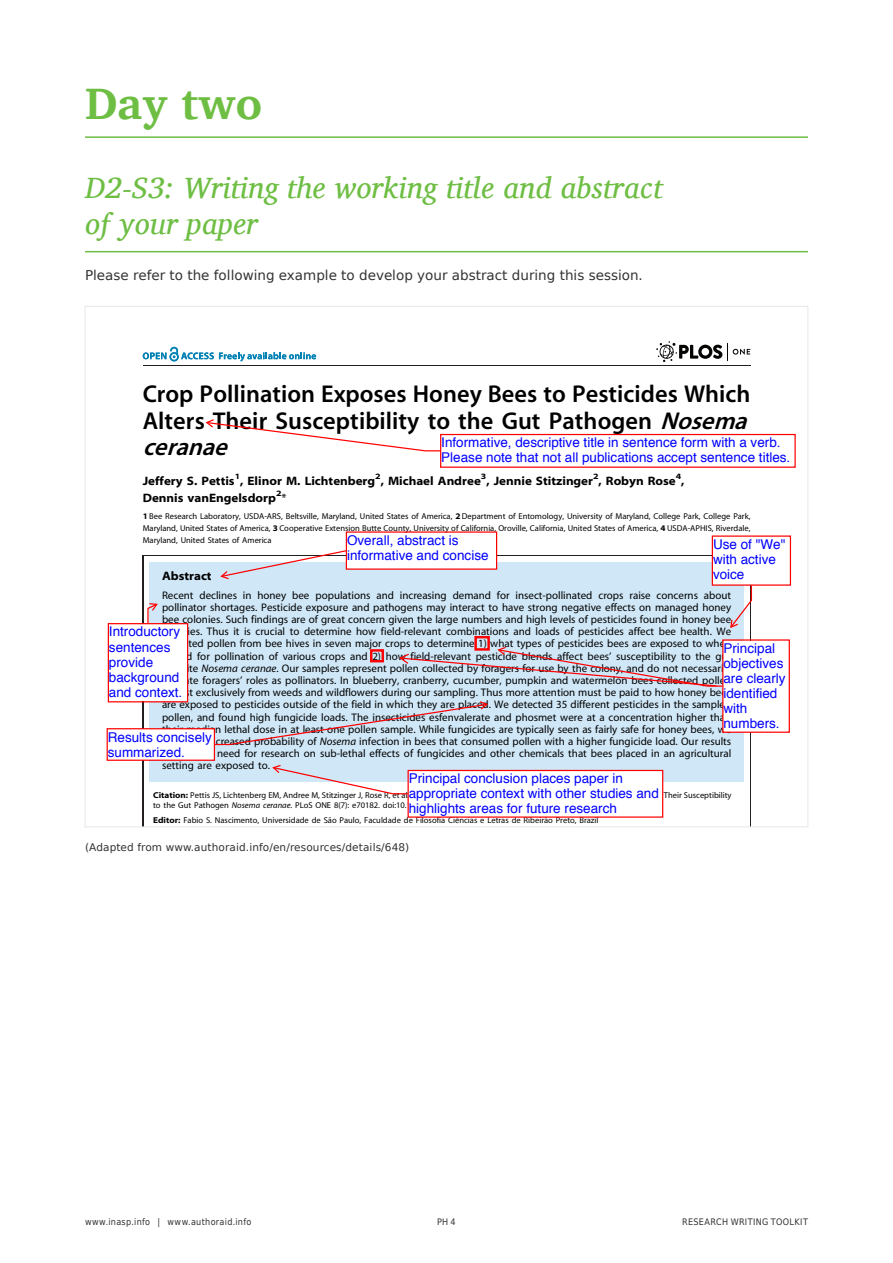
<style>
.page{position:relative;width:893px;height:1263px;background:#fff}
.page>*{position:absolute;margin:0;border:0;box-sizing:border-box;transform-origin:0 0}
._0__HEADING{font:700 45px "Charis SIL";color:#6ebe44}
._1__HEADING{font:italic 30px/36px "Charis SIL";letter-spacing:.01em;color:#6ebe44}
.t1{font:24.45px/26.8px "Adv P40319 B";color:#000}
.t2{font:13.5px/15px "Helvetica";color:#00f}
.COPY{font:13.5px "DejaVu Sans";color:#323332}
.t3{font:12.15px/17.1px "Adv P41461 E";color:#000}
.t4{font:10.95px/12.1px "Adv P403 A40";color:#000;text-align:justify}
.BOX_SOURCE{font:10.5px "DejaVu Sans";letter-spacing:.01em;color:#323332}
.t5{font:9px "DejaVu Sans Condensed";letter-spacing:.035em;color:#323332}
.t6{font:8.55px/12.1px "Adv P403 A40";color:#000;text-align:justify}
.s1{font-style:italic}
.s2{font-family:"Adv P403 A40"}
.s3{font-family:"Adv P41461 E"}
.s4{font-family:"Adv P4041 BD"}
</style>
<div class="page">
<hr style="left:85px;top:136px;width:723px;height:2px;background:#6ebe44">
<hr style="left:85px;top:251px;width:723px;height:1px;background:#6ebe44">
<hr style="left:143px;top:555px;width:608px;height:2px;background:#231f20">
<hr style="left:143px;top:555px;width:1px;height:272px;background:#231f20">
<hr style="left:749px;top:555px;width:2px;height:272px;background:#231f20">
<div style="left:149px;top:562px;width:595px;height:227px;background:#cfe7f7"></div>
<div style="left:149px;top:782px;width:595px;height:7px;background:#fff"></div>
<hr style="left:143px;top:365px;width:608px;height:1px;background:#231f20">
<svg style="left:143px;top:347px;width:173px;height:14px"></svg>
<svg style="left:656px;top:341px;width:94px;height:21px"></svg>
<svg style="left:206px;top:419px;width:235px;height:33px"></svg>
<div style="left:440px;top:434px;width:356px;height:34px;border:1px solid #f00"></div>
<div style="left:723px;top:641px;width:66px;height:90px;background:#fff"></div>
<div style="left:722px;top:639px;width:68px;height:94px;border:1px solid #f00"></div>
<svg style="left:147px;top:603px;width:11px;height:20px"></svg>
<div style="left:109px;top:624px;width:78px;height:77px;background:#fff"></div>
<div style="left:108px;top:623px;width:80px;height:79px;border:1px solid #f00"></div>
<div style="left:474px;top:636px;width:16px;height:15px;border:2px solid #f00"></div>
<div style="left:370px;top:649px;width:14px;height:13px;border:2px solid #f00"></div>
<svg style="left:730px;top:586px;width:22px;height:42px"></svg>
<div style="left:713px;top:537px;width:77px;height:47px;background:#fff"></div>
<div style="left:712px;top:535px;width:79px;height:51px;border:1px solid #f00"></div>
<svg style="left:272px;top:765px;width:137px;height:30px"></svg>
<div style="left:409px;top:771px;width:253px;height:45px;background:#fff"></div>
<div style="left:408px;top:770px;width:255px;height:48px;border:1px solid #f00"></div>
<svg style="left:399px;top:646px;width:324px;height:41px"></svg>
<svg style="left:215px;top:701px;width:273px;height:45px"></svg>
<div style="left:108px;top:729px;width:106px;height:31px;background:#fff"></div>
<div style="left:107px;top:728px;width:108px;height:33px;border:1px solid #f00"></div>
<svg style="left:220px;top:549px;width:126px;height:31px"></svg>
<div style="left:347px;top:533px;width:149px;height:35px;background:#fff"></div>
<p class="_0__HEADING" style="left:85px;top:78px;width:179px">Day two</p>
<p class="_1__HEADING" style="left:85px;top:170px;width:579px">D2-S3: Writing the working title and abstract of your paper</p>
<p class="COPY" style="left:85px;top:263px;width:559px">Please refer to the following example to develop your abstract during this session.</p>
<p class="t1" style="left:143px;top:382px;width:612px">Crop Pollination Exposes Honey Bees to Pesticides Which<br>Alters Their Susceptibility to the Gut Pathogen <span class="s1">Nosema ceranae</span></p>
<p class="t3" style="left:143px;top:473px;width:543px">Jeffery S. Pettis<sup>1</sup>, Elinor M. Lichtenberg<sup>2</sup>, Michael Andree<sup>3</sup>, Jennie Stitzinger<sup>2</sup>, Robyn Rose<sup>4</sup>,<br>Dennis vanEngelsdorp<sup>2</sup><span class="s2">*</span></p>
<p class="t6" style="left:143px;top:511px;width:609px"><span class="s3">1</span> Bee Research Laboratory, USDA-ARS, Beltsville, Maryland, United States of America, <span class="s3">2</span> Department of Entomology, University of Maryland, College Park, College Park, Maryland, United States of America, <span class="s3">3</span> Cooperative Extension Butte County, University of California, Oroville, California, United States of America, <span class="s3">4</span> USDA-APHIS, Riverdale, Maryland, United States of America</p>
<p class="t3" style="left:162px;top:569px;width:51px">Abstract</p>
<p class="t4" style="left:162px;top:590px;width:571px">Recent declines in honey bee populations and increasing demand for insect-pollinated crops raise concerns about pollinator shortages. Pesticide exposure and pathogens may interact to have strong negative effects on managed honey bee colonies. Such findings are of great concern given the large numbers and high levels of pesticides found in honey bee colonies. Thus it is crucial to determine how field-relevant combinations and loads of pesticides affect bee health. We collected pollen from bee hives in seven major crops to determine 1) what types of pesticides bees are exposed to when rented for pollination of various crops and 2) how field-relevant pesticide blends affect bees’ susceptibility to the gut parasite <span class="s4">Nosema ceranae</span>. Our samples represent pollen collected by foragers for use by the colony, and do not necessarily indicate foragers’ roles as pollinators. In blueberry, cranberry, cucumber, pumpkin and watermelon bees collected pollen almost exclusively from weeds and wildflowers during our sampling. Thus more attention must be paid to how honey bees are exposed to pesticides outside of the field in which they are placed. We detected 35 different pesticides in the sampled pollen, and found high fungicide loads. The insecticides esfenvalerate and phosmet were at a concentration higher than their median lethal dose in at least one pollen sample. While fungicides are typically seen as fairly safe for honey bees, we found an increased probability of <span class="s4">Nosema</span> infection in bees that consumed pollen with a higher fungicide load. Our results highlight a need for research on sub-lethal effects of fungicides and other chemicals that bees placed in an agricultural setting are exposed to.</p>
<p class="t6" style="left:153px;top:791px;width:580px;line-height:9.8px"><span class="s3">Citation:</span> Pettis JS, Lichtenberg EM, Andree M, Stitzinger J, Rose R, et al. (2013) Crop Pollination Exposes Honey Bees to Pesticides Which Alters Their Susceptibility to the Gut Pathogen <span class="s4">Nosema ceranae</span>. PLoS ONE 8(7): e70182. doi:10.1371/journal.pone.0070182</p>
<p class="t6" style="left:153px;top:815px;width:447px"><span class="s3">Editor:</span> Fabio S. Nascimento, Universidade de Sa˜o Paulo, Faculdade de Filosofia Cieˆncias e Letras de Ribeira˜o Preto, Brazil</p>
<p class="t2" style="left:441px;top:435px;width:351px">Informative, descriptive title in sentence form with a verb.<br>Please note that not all publications accept sentence titles.</p>
<p class="t2" style="left:347px;top:533px;width:143px">Overall, abstract is informative and concise</p>
<p class="t2" style="left:713px;top:537px;width:74px">Use of "We" with active voice</p>
<p class="t2" style="left:109px;top:625px;width:75px">Introductory sentences provide background and context.</p>
<p class="t2" style="left:723px;top:641px;width:64px">Principal objectives are clearly identified with numbers.</p>
<p class="t2" style="left:108px;top:730px;width:106px">Results concisely summarized.</p>
<p class="t2" style="left:409px;top:771px;width:252px">Principal conclusion places paper in appropriate context with other studies and highlights areas for future research</p>
<p class="BOX_SOURCE" style="left:85px;top:838px;width:326px">(Adapted from www.authoraid.info/en/resources/details/648)</p>
<p class="t5" style="left:85px;top:1214px;width:168px">www.inasp.info | www.authoraid.info</p>
<p class="t5" style="left:437px;top:1214px;width:20px">PH 4</p>
<p class="t5" style="left:682px;top:1214px;width:127px">RESEARCH WRITING TOOLKIT</p>
</div>
